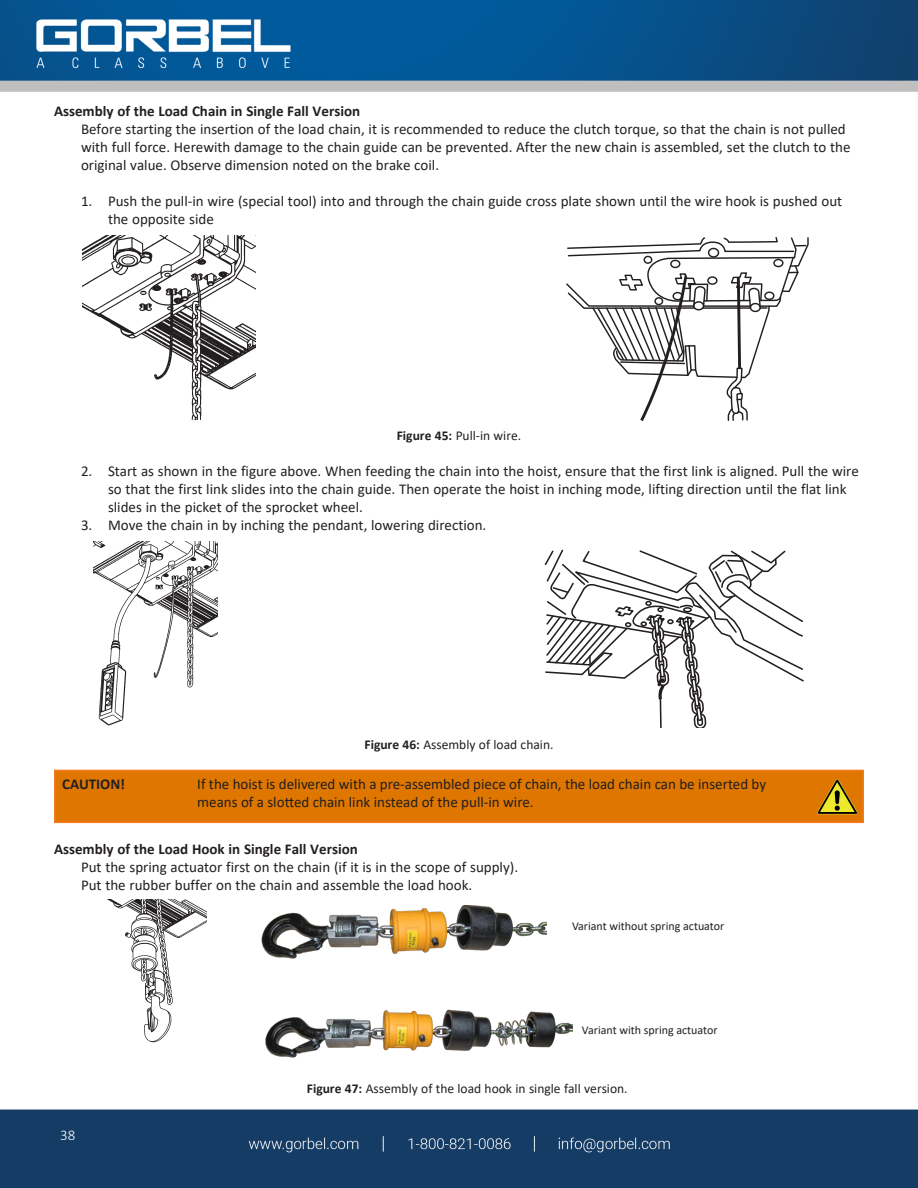
<style>
.page{position:relative;width:918px;height:1188px;background:#fff}
.page>*{position:absolute;margin:0;border:0;box-sizing:border-box;transform-origin:0 0}
.t1{font:15px/18px "Calibri";color:#231f20}
.t2{font:700 15px "Calibri";color:#231f20}
.t3{font:300 15px "Calibri";color:#fff}
.t4{font:13.5px "Calibri";color:#231f20}
.t5{font:12px "Calibri";color:#231f20}
.s1{font-weight:700}
</style>
<div class="page">
<img style="left:0;top:0;width:918px;height:1188px">
<div style="left:55px;top:770px;width:808px;height:52px;background:#de7600"></div>
<div style="left:54px;top:770px;width:810px;height:53px;border:2px solid #f47921"></div>
<svg style="left:817px;top:779px;width:40px;height:35px"></svg>
<img style="left:93px;top:542px;width:124px;height:185px">
<div style="left:54px;top:737px;width:810px;height:19px;background:#fff"></div>
<img style="left:82px;top:235px;width:173px;height:184px">
<div style="left:54px;top:428px;width:810px;height:19px;background:#fff"></div>
<img style="left:94px;top:900px;width:112px;height:147px">
<div style="left:62px;top:1081px;width:810px;height:19px;background:#fff"></div>
<svg style="left:565px;top:236px;width:244px;height:184px"></svg>
<svg style="left:543px;top:548px;width:262px;height:179px"></svg>
<img style="left:262px;top:906px;width:285px;height:54px">
<img style="left:262px;top:1008px;width:310px;height:56px">
<div style="left:572px;top:921px;width:178px;height:9px;background:#fff"></div>
<div style="left:582px;top:1025px;width:177px;height:9px;background:#fff"></div>
<p class="t2" style="left:54px;top:101px;width:308px">Assembly of the Load Chain in Single Fall Version</p>
<p class="t1" style="left:81px;top:120px;width:771px">Before starting the insertion of the load chain, it is recommended to reduce the clutch torque, so that the chain is not pulled with full force. Herewith damage to the chain guide can be prevented. After the new chain is assembled, set the clutch to the original value. Observe dimension noted on the brake coil.</p>
<p class="t1" style="left:108px;top:192px;width:736px;text-indent:-27px">1. Push the pull-in wire (special tool) into and through the chain guide cross plate shown until the wire hook is pushed out the opposite side</p>
<p class="t4" style="left:397px;top:426px;width:126px"><span class="s1">Figure 45:</span> Pull-in wire.</p>
<p class="t1" style="left:108px;top:462px;width:752px;text-indent:-27px">2. Start as shown in the figure above. When feeding the chain into the hoist, ensure that the first link is aligned. Pull the wire so that the first link slides into the chain guide. Then operate the hoist in inching mode, lifting direction until the flat link slides in the picket of the sprocket wheel.</p>
<p class="t1" style="left:81px;top:516px;width:407px">3. Move the chain in by inching the pendant, lowering direction.</p>
<p class="t4" style="left:364px;top:735px;width:190px"><span class="s1">Figure 46:</span> Assembly of load chain.</p>
<p class="t2" style="left:62px;top:774px;width:64px">CAUTION!</p>
<p class="t1" style="left:197px;top:775px;width:570px">If the hoist is delivered with a pre-assembled piece of chain, the load chain can be inserted by</p>
<p class="t1" style="left:197px;top:793px;width:338px">means of a slotted chain link instead of the pull-in wire.</p>
<p class="t2" style="left:54px;top:839px;width:305px">Assembly of the Load Hook in Single Fall Version</p>
<p class="t1" style="left:81px;top:858px;width:439px">Put the spring actuator first on the chain (if it is in the scope of supply).</p>
<p class="t1" style="left:81px;top:876px;width:393px">Put the rubber buffer on the chain and assemble the load hook.</p>
<p class="t5" style="left:572px;top:918px;width:154px">Variant without spring actuator</p>
<p class="t5" style="left:582px;top:1022px;width:137px">Variant with spring actuator</p>
<p class="t3" style="left:60px;top:1125px;width:17px">38</p>
<p class="t4" style="left:307px;top:1079px;width:322px"><span class="s1">Figure 47:</span> Assembly of the load hook in single fall version.</p>
</div>
